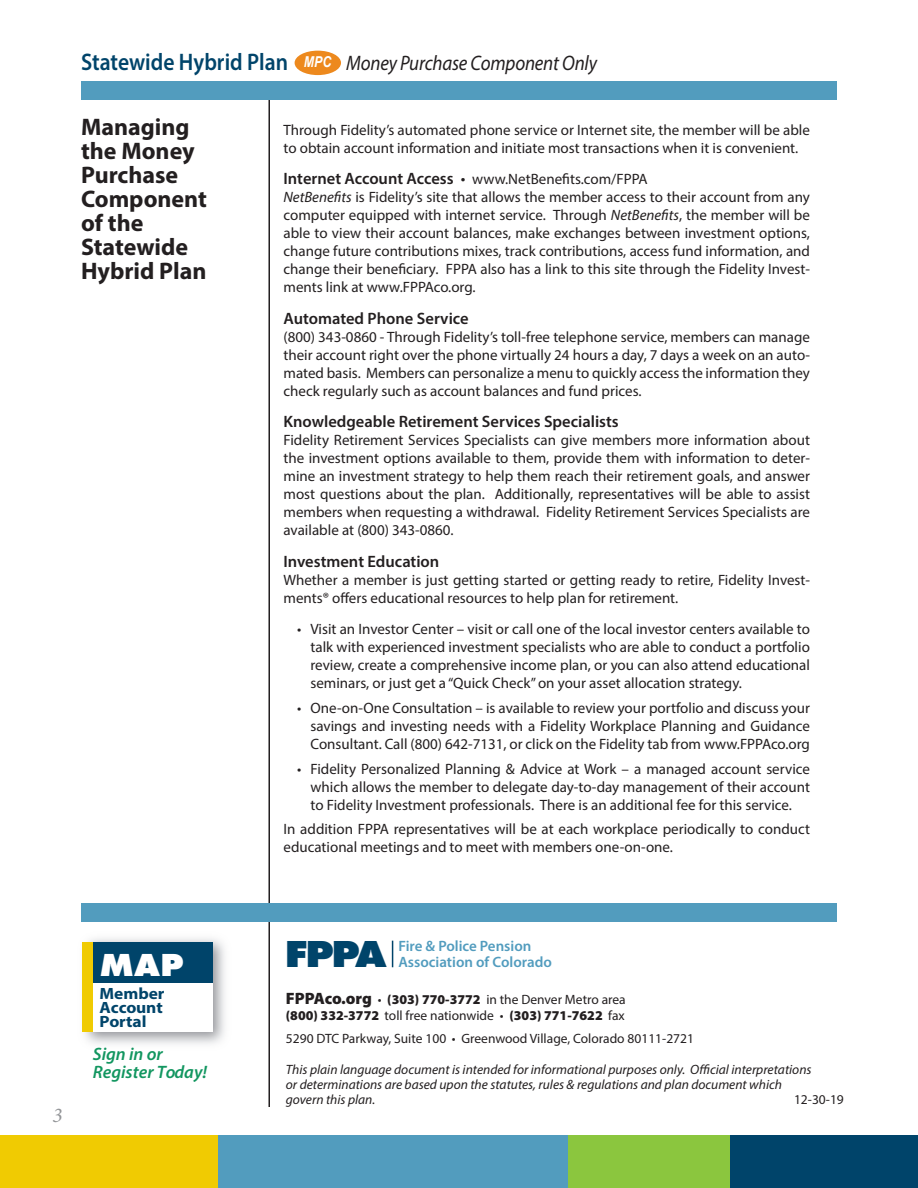
<style>
.page{position:relative;width:918px;height:1188px;background:#fff}
.page>*{position:absolute;margin:0;border:0;box-sizing:border-box;transform-origin:0 0}
.t1{font:800 39px "Futura PT";color:#00446a;scale:1.1 1}
.t2{font:800 33.15px "Futura PT";color:#fff;scale:1.07 1}
._19_Col_Heads{font:700 24px/24px "Myriad Pro";color:#231f20}
._19_Inside_Head{font:600 24px "Myriad Pro";color:#00446a;scale:.9 1}
._19_Inside_Head-2{font:italic 21px "Myriad Pro";letter-spacing:-.01em;color:#231f20;scale:.9 1}
._19_Page__s{font:italic 21px "Minion Pro";color:#939598}
.t3{font:italic 600 18px/18px "Myriad Pro";color:#129660}
._19_Subheads{font:600 16.5px "Myriad Pro";color:#231f20}
.t4{font:700 16.35px/14px "Myriad Pro";color:#00446a;text-align:justify;scale:1.07 1}
._19_Body{font:15px/18px "Myriad Pro";color:#231f20;text-align:justify}
._19_Subheads-2{font:15px "Myriad Pro";color:#231f20}
.t5{font:600 15px "Myriad Pro";color:#529cbe}
.t6{font:italic 700 15px "Arial Narrow";color:#fff}
.t7{font:italic 13.5px/15px "Myriad Pro";color:#231f20}
.arial_nar{font:13.5px "Myriad Pro";color:#231f20}
.arial_nar-2{font:900 13.5px "Myriad Pro";color:#231f20}
.s1{font-weight:600;font-size:16.5px}
.s2{font-size:16.5px}
.s3{font-style:italic}
.s4{font-weight:900;font-size:16.5px}
.s5{font-weight:900}
.s6{font-weight:400}
</style>
<div class="page">
<hr style="left:268px;top:99px;width:2px;height:1008px;background:#231f20">
<div style="left:730px;top:1135px;width:188px;height:53px;background:#00446a"></div>
<div style="left:568px;top:1135px;width:162px;height:53px;background:#8bc63e"></div>
<div style="left:0;top:1135px;width:254px;height:53px;background:#f0cb02"></div>
<div style="left:218px;top:1135px;width:350px;height:53px;background:#529cbe"></div>
<svg style="left:392px;top:941px;width:1px;height:26px"></svg>
<div style="left:88px;top:942px;width:125px;height:41px;background:#00446a"></div>
<div style="left:82px;top:942px;width:11px;height:90px;background:#f0cb02"></div>
<div style="left:81px;top:81px;width:756px;height:18px;background:#529cbe"></div>
<div style="left:81px;top:903px;width:756px;height:18px;background:#529cbe"></div>
<div style="left:295px;top:51px;width:46px;height:24px;background:#ed891d;border-radius:50%"></div>
<p class="_19_Inside_Head" style="left:81px;top:47px;width:232px">Statewide Hybrid Plan</p>
<p class="t6" style="left:304px;top:50px;width:29px">MPC</p>
<p class="_19_Inside_Head-2" style="left:346px;top:50px;width:280px">Money Purchase Component Only</p>
<p class="_19_Col_Heads" style="left:81px;top:115px;width:128px">Managing the Money<br>Purchase<br>Component</p>
<p class="_19_Col_Heads" style="left:81px;top:211px;width:64px">of the</p>
<p class="_19_Col_Heads" style="left:81px;top:235px;width:127px">Statewide<br>Hybrid Plan</p>
<p class="_19_Body" style="left:284px;top:120px;width:528px">Through Fidelity’s automated phone service or Internet site, the member will be able to obtain account information and initiate most transactions when it is convenient.</p>
<p class="_19_Subheads-2" style="left:284px;top:170px;width:366px"><span class="s1">Internet Account Access</span> <span class="s2">•</span> www.NetBenefits.com/FPPA</p>
<p class="_19_Body" style="left:284px;top:188px;width:528px"><span class="s3">NetBenefits</span> is Fidelity’s site that allows the member access to their account from any computer equipped with internet service. Through <span class="s3">NetBenefits</span>, the member will be able to view their account balances, make exchanges between investment options, change future contributions mixes, track contributions, access fund information, and change their beneficiary. FPPA also has a link to this site through the Fidelity Invest&shy;ments link at www.FPPAco.org.</p>
<p class="_19_Subheads" style="left:284px;top:308px;width:187px">Automated Phone Service</p>
<p class="_19_Body" style="left:284px;top:327px;width:528px">(800) 343-0860 - Through Fidelity’s toll-free telephone service, members can manage their account right over the phone virtually 24 hours a day, 7 days a week on an auto&shy;mated basis. Members can personalize a menu to quickly access the information they check regularly such as account balances and fund prices.</p>
<p class="_19_Subheads" style="left:284px;top:411px;width:337px">Knowledgeable Retirement Services Specialists</p>
<p class="_19_Body" style="left:284px;top:431px;width:528px">Fidelity Retirement Services Specialists can give members more information about the investment options available to them, provide them with information to deter&shy;mine an investment strategy to help them reach their retirement goals, and answer most questions about the plan. Additionally, representatives will be able to assist members when requesting a withdrawal. Fidelity Retirement Services Specialists are available at (800) 343-0860.</p>
<p class="_19_Subheads" style="left:284px;top:551px;width:157px">Investment Education</p>
<p class="_19_Body" style="left:284px;top:570px;width:528px">Whether a member is just getting started or getting ready to retire, Fidelity Invest&shy;ments® offers educational resources to help plan for retirement.</p>
<p class="_19_Body" style="left:310px;top:620px;width:501px;text-indent:-14px">• Visit an Investor Center – visit or call one of the local investor centers available to talk with experienced investment specialists who are able to conduct a portfolio review, create a comprehensive income plan, or you can also attend educational seminars, or just get a “Quick Check” on your asset allocation strategy.</p>
<p class="_19_Body" style="left:310px;top:699px;width:501px;text-indent:-14px">• One-on-One Consultation – is available to review your portfolio and discuss your savings and investing needs with a Fidelity Workplace Planning and Guidance Consultant. Call (800) 642-7131, or click on the Fidelity tab from www.FPPAco.org</p>
<p class="_19_Body" style="left:310px;top:759px;width:501px;text-indent:-14px">• Fidelity Personalized Planning &amp; Advice at Work – a managed account service which allows the member to delegate day-to-day management of their account to Fidelity Investment professionals. There is an additional fee for this service.</p>
<p class="_19_Body" style="left:284px;top:820px;width:528px">In addition FPPA representatives will be at each workplace periodically to conduct educational meetings and to meet with members one-on-one.</p>
<p class="_19_Page__s" style="left:52px;top:1101px;width:12px">3</p>
<h2 class="t2" style="left:99px;top:944px;width:80px">MAP</h2>
<p class="t4" style="left:99px;top:986px;width:62px">Member Account Portal</p>
<p class="t3" style="left:93px;top:1044px;width:116px">Sign in or<br>Register Today!</p>
<p class="t1" style="left:285px;top:929px;width:94px">FPPA</p>
<p class="t5" style="left:398px;top:936px;width:135px">Fire &amp; Police Pension</p>
<p class="t5" style="left:398px;top:953px;width:155px">Association of Colorado</p>
<p class="arial_nar" style="left:286px;top:991px;width:341px"><span class="s4">FPPAco.org</span> • <span class="s5">(303) 770-3772</span> in the Denver Metro area</p>
<p class="arial_nar-2" style="left:286px;top:1006px;width:340px">(800) 332-3772 <span class="s6">toll free nationwide •</span> (303) 771-7622 <span class="s6">fax</span></p>
<p class="arial_nar" style="left:286px;top:1030px;width:410px">5290 DTC Parkway, Suite 100 • Greenwood Village, Colorado 80111-2721</p>
<p class="t7" style="left:286px;top:1062px;width:527px">This plain language document is intended for informational purposes only. Official interpretations or determinations are based upon the statutes, rules &amp; regulations and plan document which govern this plan.</p>
<p class="arial_nar" style="left:794px;top:1091px;width:51px">12-30-19</p>
</div>
